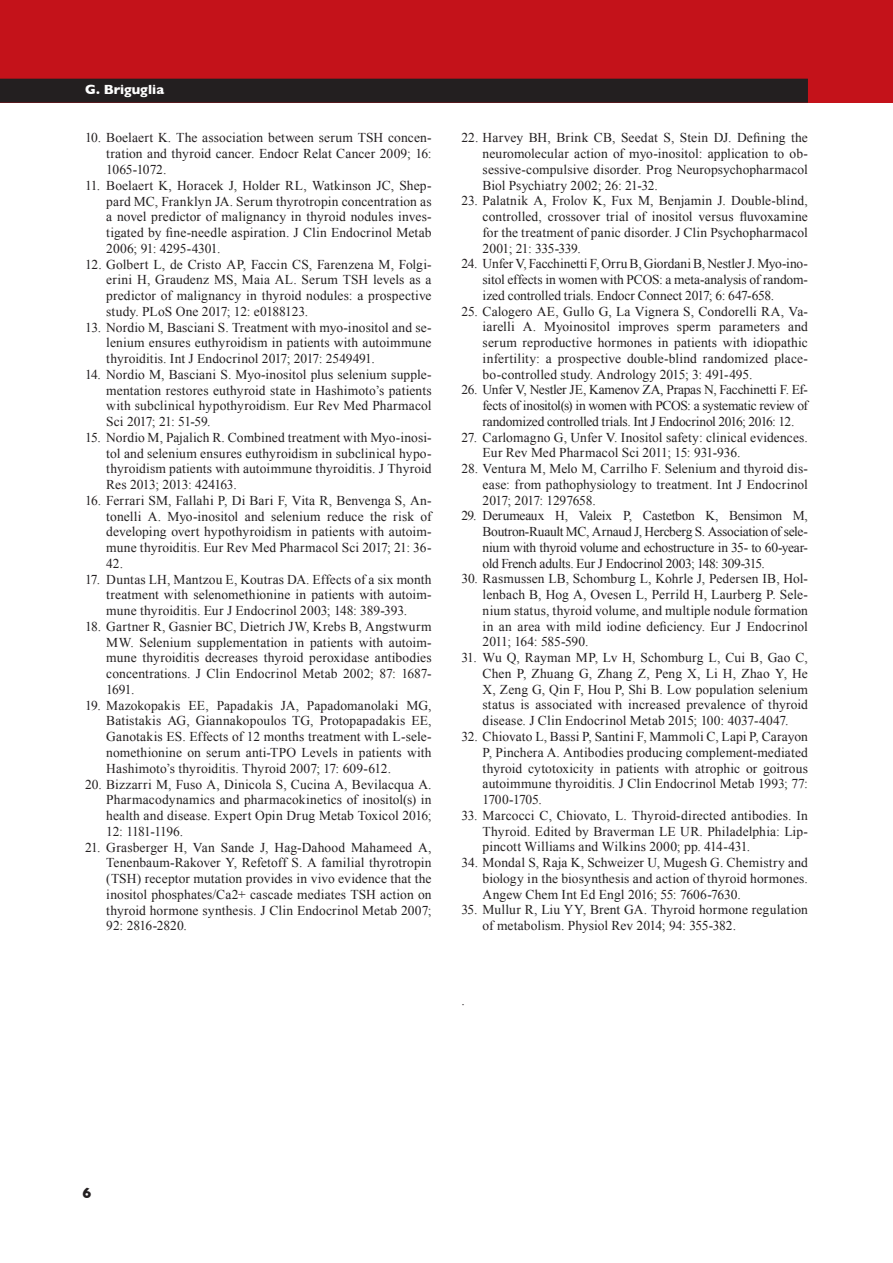
<style>
.page{position:relative;width:893px;height:1263px;background:#fff}
.page>*{position:absolute;margin:0;border:0;box-sizing:border-box;transform-origin:0 0}
.t1{font:700 15px "Gill Sans";color:#231f20}
.t2{font:13.5px/15.8px "Times New Roman";letter-spacing:.005em;color:#231f20;text-align:justify}
.t3{font:700 13.5px "Gill Sans";color:#fff}
</style>
<div class="page">
<div style="left:0;top:0;width:893px;height:103px;background:#c4121a"></div>
<div style="left:0;top:79px;width:808px;height:24px;background:#231f20"></div>
<p class="t3" style="left:85px;top:79px;width:81px">G. Briguglia</p>
<p class="t2" style="left:106px;top:130px;width:327px;text-indent:-21px">10. Boelaert K. The association between serum TSH concen&shy;tration and thyroid cancer. Endocr Relat Cancer 2009; 16:<br>1065-1072.</p>
<p class="t2" style="left:106px;top:177px;width:327px;text-indent:-21px">11. Boelaert K, Horacek J, Holder RL, Watkinson JC, Shep&shy;pard MC, Franklyn JA. Serum thyrotropin concentration as a novel predictor of malignancy in thyroid nodules inves&shy;tigated by fine-needle aspiration. J Clin Endocrinol Metab 2006; 91: 4295-4301.</p>
<p class="t2" style="left:106px;top:256px;width:327px;text-indent:-21px">12. Golbert L, de Cristo AP, Faccin CS, Farenzena M, Folgi&shy;erini H, Graudenz MS, Maia AL. Serum TSH levels as a predictor of malignancy in thyroid nodules: a prospective study. PLoS One 2017; 12: e0188123.</p>
<p class="t2" style="left:106px;top:319px;width:327px;text-indent:-21px">13. Nordio M, Basciani S. Treatment with myo-inositol and se&shy;lenium ensures euthyroidism in patients with autoimmune thyroiditis. Int J Endocrinol 2017; 2017: 2549491.</p>
<p class="t2" style="left:106px;top:366px;width:327px;text-indent:-21px">14. Nordio M, Basciani S. Myo-inositol plus selenium supple&shy;mentation restores euthyroid state in Hashimoto’s patients with subclinical hypothyroidism. Eur Rev Med Pharmacol Sci 2017; 21: 51-59.</p>
<p class="t2" style="left:106px;top:429px;width:327px;text-indent:-21px">15. Nordio M, Pajalich R. Combined treatment with Myo-inosi&shy;tol and selenium ensures euthyroidism in subclinical hypo&shy;thyroidism patients with autoimmune thyroiditis. J Thyroid Res 2013; 2013: 424163.</p>
<p class="t2" style="left:106px;top:492px;width:327px;text-indent:-21px">16. Ferrari SM, Fallahi P, Di Bari F, Vita R, Benvenga S, An&shy;tonelli A. Myo-inositol and selenium reduce the risk of developing overt hypothyroidism in patients with autoim&shy;mune thyroiditis. Eur Rev Med Pharmacol Sci 2017; 21: 36- 42.</p>
<p class="t2" style="left:106px;top:571px;width:327px;text-indent:-21px">17. Duntas LH, Mantzou E, Koutras DA. Effects of a six month treatment with selenomethionine in patients with autoim&shy;mune thyroiditis. Eur J Endocrinol 2003; 148: 389-393.</p>
<p class="t2" style="left:106px;top:618px;width:327px;text-indent:-21px">18. Gartner R, Gasnier BC, Dietrich JW, Krebs B, Angstwurm MW. Selenium supplementation in patients with autoim&shy;mune thyroiditis decreases thyroid peroxidase antibodies concentrations. J Clin Endocrinol Metab 2002; 87: 1687- 1691.</p>
<p class="t2" style="left:106px;top:697px;width:327px;text-indent:-21px">19. Mazokopakis EE, Papadakis JA, Papadomanolaki MG, Batistakis AG, Giannakopoulos TG, Protopapadakis EE, Ganotakis ES. Effects of 12 months treatment with L-sele&shy;nomethionine on serum anti-TPO Levels in patients with Hashimoto’s thyroiditis. Thyroid 2007; 17: 609-612.</p>
<p class="t2" style="left:106px;top:776px;width:327px;text-indent:-21px">20. Bizzarri M, Fuso A, Dinicola S, Cucina A, Bevilacqua A.<br>Pharmacodynamics and pharmacokinetics of inositol(s) in health and disease. Expert Opin Drug Metab Toxicol 2016; 12: 1181-1196.</p>
<p class="t2" style="left:106px;top:839px;width:327px;text-indent:-21px">21. Grasberger H, Van Sande J, Hag-Dahood Mahameed A, Tenenbaum-Rakover Y, Refetoff S. A familial thyrotropin (TSH) receptor mutation provides in vivo evidence that the inositol phosphates/Ca2+ cascade mediates TSH action on thyroid hormone synthesis. J Clin Endocrinol Metab 2007; 92: 2816-2820.</p>
<p class="t2" style="left:483px;top:130px;width:327px;text-indent:-21px">22. Harvey BH, Brink CB, Seedat S, Stein DJ. Defining the neuromolecular action of myo-inositol: application to ob&shy;sessive-compulsive disorder. Prog Neuropsychopharmacol Biol Psychiatry 2002; 26: 21-32.</p>
<p class="t2" style="left:483px;top:193px;width:327px;text-indent:-21px">23. Palatnik A, Frolov K, Fux M, Benjamin J. Double-blind, controlled, crossover trial of inositol versus fluvoxamine for the treatment of panic disorder. J Clin Psychopharmacol 2001; 21: 335-339.</p>
<p class="t2" style="left:483px;top:256px;width:327px;text-indent:-21px">24. Unfer V, Facchinetti F, Orru B, Giordani B, Nestler J. Myo-ino&shy;sitol effects in women with PCOS: a meta-analysis of random&shy;ized controlled trials. Endocr Connect 2017; 6: 647-658.</p>
<p class="t2" style="left:483px;top:303px;width:327px;text-indent:-21px">25. Calogero AE, Gullo G, La Vignera S, Condorelli RA, Va&shy;iarelli A. Myoinositol improves sperm parameters and serum reproductive hormones in patients with idiopathic infertility: a prospective double-blind randomized place&shy;bo-controlled study. Andrology 2015; 3: 491-495.</p>
<p class="t2" style="left:483px;top:382px;width:327px;text-indent:-21px">26. Unfer V, Nestler JE, Kamenov ZA, Prapas N, Facchinetti F. Ef&shy;fects of inositol(s) in women with PCOS: a systematic review of randomized controlled trials. Int J Endocrinol 2016; 2016: 12.</p>
<p class="t2" style="left:483px;top:429px;width:327px;text-indent:-21px">27. Carlomagno G, Unfer V. Inositol safety: clinical evidences.<br>Eur Rev Med Pharmacol Sci 2011; 15: 931-936.</p>
<p class="t2" style="left:483px;top:460px;width:327px;text-indent:-21px">28. Ventura M, Melo M, Carrilho F. Selenium and thyroid dis&shy;ease: from pathophysiology to treatment. Int J Endocrinol 2017; 2017: 1297658.</p>
<p class="t2" style="left:483px;top:508px;width:327px;text-indent:-21px">29. Derumeaux H, Valeix P, Castetbon K, Bensimon M, Boutron-Ruault MC, Arnaud J, Hercberg S. Association of sele&shy;nium with thyroid volume and echostructure in 35- to 60-year&shy;old French adults. Eur J Endocrinol 2003; 148: 309-315.</p>
<p class="t2" style="left:483px;top:571px;width:327px;text-indent:-21px">30. Rasmussen LB, Schomburg L, Kohrle J, Pedersen IB, Hol&shy;lenbach B, Hog A, Ovesen L, Perrild H, Laurberg P. Sele&shy;nium status, thyroid volume, and multiple nodule formation in an area with mild iodine deficiency. Eur J Endocrinol 2011; 164: 585-590.</p>
<p class="t2" style="left:483px;top:650px;width:327px;text-indent:-21px">31. Wu Q, Rayman MP, Lv H, Schomburg L, Cui B, Gao C, Chen P, Zhuang G, Zhang Z, Peng X, Li H, Zhao Y, He X, Zeng G, Qin F, Hou P, Shi B. Low population selenium status is associated with increased prevalence of thyroid disease. J Clin Endocrinol Metab 2015; 100: 4037-4047.</p>
<p class="t2" style="left:483px;top:728px;width:327px;text-indent:-21px">32. Chiovato L, Bassi P, Santini F, Mammoli C, Lapi P, Carayon P, Pinchera A. Antibodies producing complement-mediated thyroid cytotoxicity in patients with atrophic or goitrous autoimmune thyroiditis. J Clin Endocrinol Metab 1993; 77:<br>1700-1705.</p>
<p class="t2" style="left:483px;top:807px;width:327px;text-indent:-21px">33. Marcocci C, Chiovato, L. Thyroid-directed antibodies. In Thyroid. Edited by Braverman LE UR. Philadelphia: Lip&shy;pincott Williams and Wilkins 2000; pp. 414-431.</p>
<p class="t2" style="left:483px;top:854px;width:327px;text-indent:-21px">34. Mondal S, Raja K, Schweizer U, Mugesh G. Chemistry and biology in the biosynthesis and action of thyroid hormones.<br>Angew Chem Int Ed Engl 2016; 55: 7606-7630.</p>
<p class="t2" style="left:483px;top:902px;width:327px;text-indent:-21px">35. Mullur R, Liu YY, Brent GA. Thyroid hormone regulation of metabolism. Physiol Rev 2014; 94: 355-382.</p>
<p class="t2" style="left:461px;top:992px;width:5px">.</p>
<p class="t1" style="left:82px;top:1181px;width:10px">6</p>
</div>
